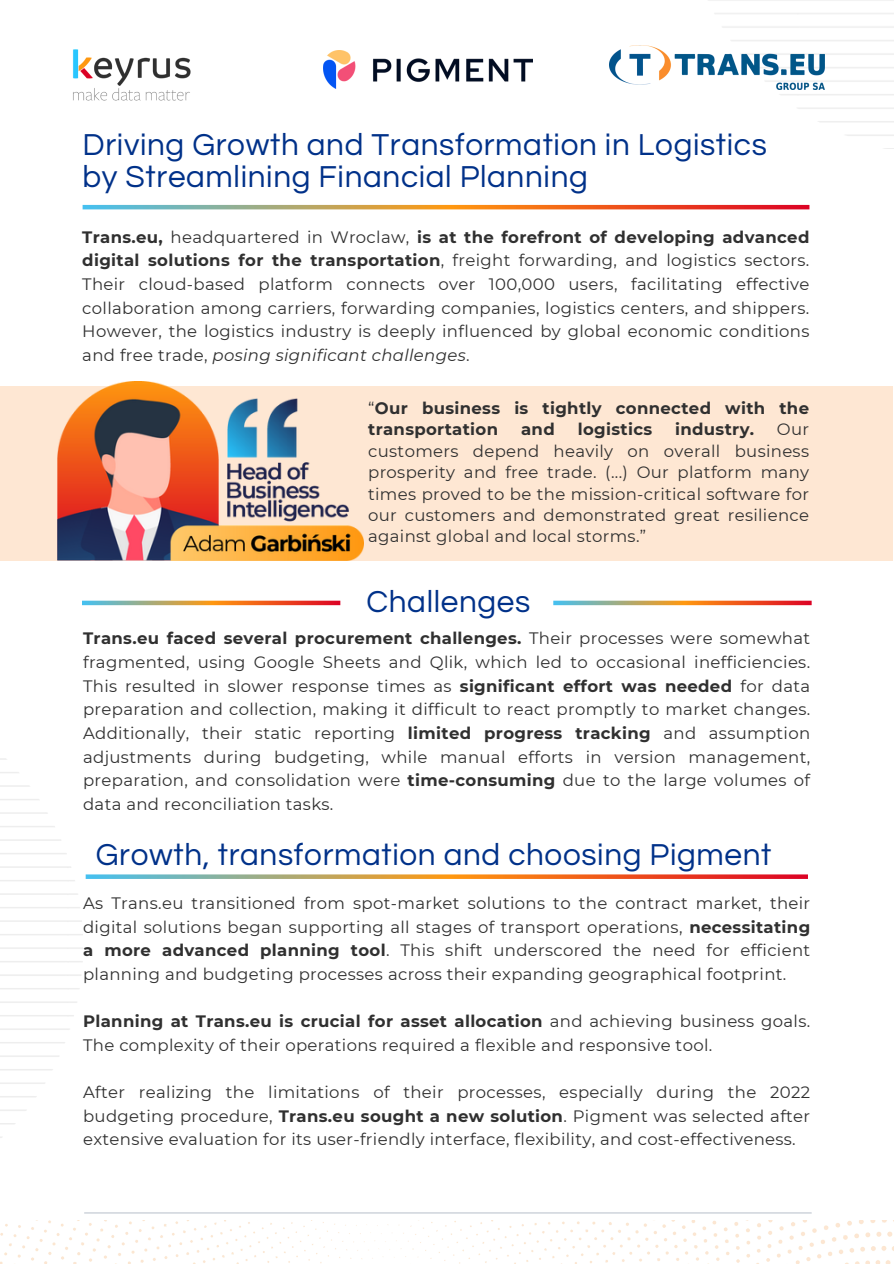
<style>
.page{position:relative;width:894px;height:1264px;background:#fff}
.page>*{position:absolute;margin:0;border:0;box-sizing:border-box;transform-origin:0 0}
.t1{font:31.5px/31.5px "Questrial";letter-spacing:.02em;color:#003189}
.t2{font:16.5px/23.7px "Montserrat";letter-spacing:.02em;color:#303030;text-align:justify}
.t3{font:700 16.5px/21.3px "Montserrat";letter-spacing:.02em;color:#303030}
.s1{font-weight:700}
.s2{font-style:italic}
.s3{font-weight:400}
</style>
<div class="page">
<img style="left:0;top:1220px;width:893px;height:43px">
<hr style="left:84px;top:1212px;width:727px;height:1px;background:#253b5c">
<img style="left:708px;top:0;width:185px;height:149px">
<svg style="left:83px;top:205px;width:726px;height:4px;background:#c77d4d"></svg>
<svg style="left:82px;top:600px;width:258px;height:5px"></svg>
<svg style="left:553px;top:600px;width:258px;height:5px"></svg>
<div style="left:0;top:386px;width:892px;height:174px;background:#fee7d3"></div>
<svg style="left:86px;top:874px;width:721px;height:5px;background:#cc895f"></svg>
<img style="left:58px;top:381px;width:305px;height:179px">
<img style="left:73px;top:49px;width:118px;height:52px">
<img style="left:609px;top:46px;width:215px;height:44px">
<img style="left:323px;top:51px;width:209px;height:38px">
<h1 class="t1" style="left:83px;top:130px;width:685px">Driving Growth and Transformation in Logistics by Streamlining Financial Planning</h1>
<p class="t2" style="left:82px;top:225px;width:728px"><span class="s1">Trans.eu,</span> headquartered in Wroclaw, <span class="s1">is at the forefront of developing advanced digital solutions for the transportation</span>, freight forwarding, and logistics sectors.<br>Their cloud-based platform connects over 100,000 users, facilitating effective collaboration among carriers, forwarding companies, logistics centers, and shippers.<br>However, the logistics industry is deeply influenced by global economic conditions and free trade, <span class="s2">posing significant challenges</span>.</p>
<p class="t3" style="left:368px;top:397px;width:442px"><span class="s3">“</span>Our business is tightly connected with the transportation</p>
<p class="t3" style="left:521px;top:419px;width:35px">and</p>
<p class="t3" style="left:577px;top:419px;width:76px">logistics</p>
<p class="t3" style="left:675px;top:419px;width:80px">industry.</p>
<p class="t2" style="left:368px;top:419px;width:442px;line-height:21.3px;text-indent:408px">Our customers depend heavily on overall business prosperity and free trade. (...) Our platform many times proved to be the mission-critical software for our customers and demonstrated great resilience against global and local storms.”</p>
<p class="t1" style="left:366px;top:586px;width:165px">Challenges</p>
<p class="t2" style="left:83px;top:626px;width:728px"><span class="s1">Trans.eu faced several procurement challenges.</span> Their processes were somewhat fragmented, using Google Sheets and Qlik, which led to occasional inefficiencies.<br>This resulted in slower response times as <span class="s1">significant effort was needed</span> for data preparation and collection, making it difficult to react promptly to market changes.<br>Additionally, their static reporting <span class="s1">limited progress tracking</span> and assumption adjustments during budgeting, while manual efforts in version management, preparation, and consolidation were <span class="s1">time-consuming</span> due to the large volumes of data and reconciliation tasks.</p>
<p class="t1" style="left:96px;top:839px;width:677px">Growth, transformation and choosing Pigment</p>
<p class="t2" style="left:83px;top:891px;width:728px">As Trans.eu transitioned from spot-market solutions to the contract market, their digital solutions began supporting all stages of transport operations, <span class="s1">necessitating a more advanced planning tool</span>. This shift underscored the need for efficient planning and budgeting processes across their expanding geographical footprint.</p>
<p class="t2" style="left:83px;top:1009px;width:728px"><span class="s1">Planning at Trans.eu is crucial for asset allocation</span> and achieving business goals.<br>The complexity of their operations required a flexible and responsive tool.</p>
<p class="t2" style="left:83px;top:1080px;width:728px">After realizing the limitations of their processes, especially during the 2022 budgeting procedure, <span class="s1">Trans.eu sought a new solution</span>. Pigment was selected after extensive evaluation for its user-friendly interface, flexibility, and cost-effectiveness.</p>
</div>
